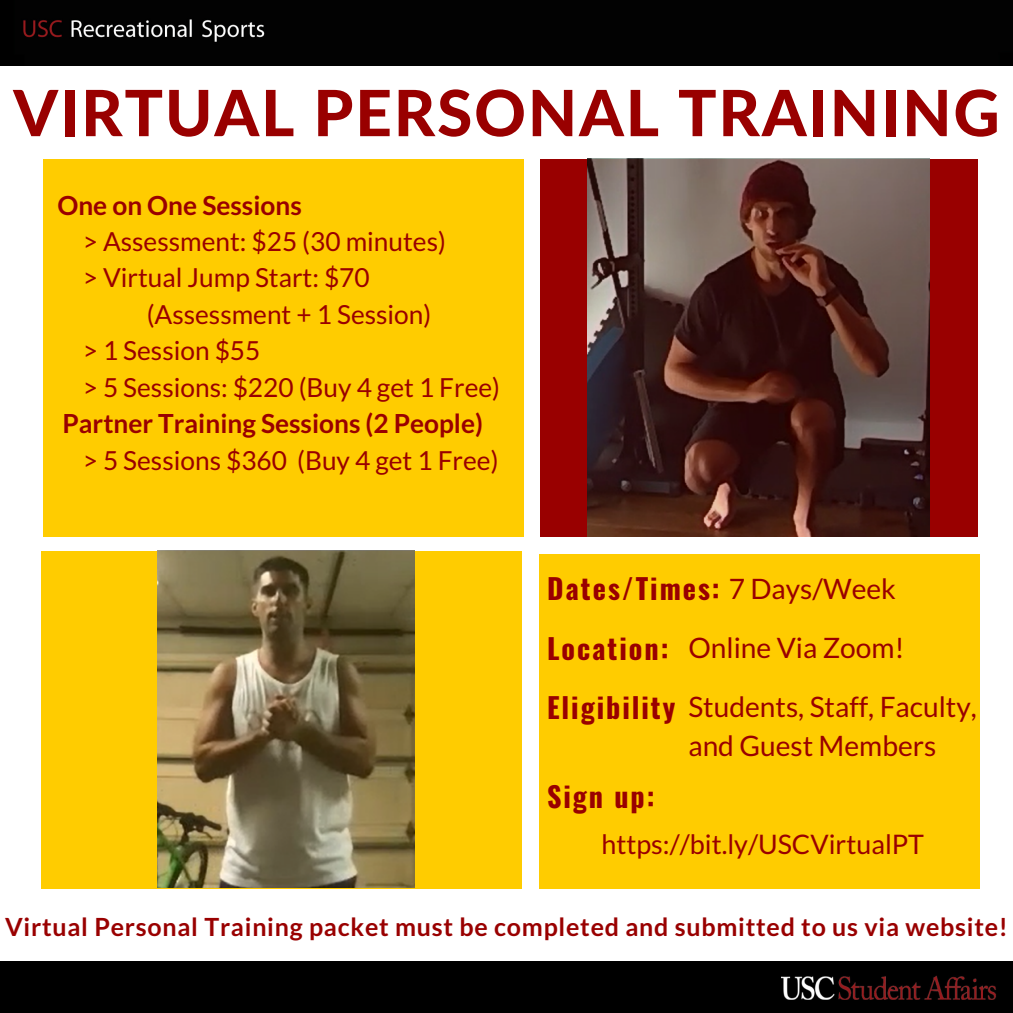
<style>
.page{position:relative;width:1013px;height:1013px;background:#fff}
.page>*{position:absolute;margin:0;border:0;box-sizing:border-box;transform-origin:0 0}
.t1{font:800 63.75px "Lato Latin";letter-spacing:.03em;color:#900}
.t2{font:28.12px/58.8px "Lato";color:#900}
.t3{font:700 28.12px/59.1px "Oswald";letter-spacing:.07em;color:#900}
.t4{font:26.88px "Lato";color:#900}
.t5{font:26.25px/36.4px "Lato";color:#900}
.t6{font:700 26.25px "Lato";color:#900}
.t7{font:700 25px "Lato";letter-spacing:.03em;color:#900}
</style>
<div class="page">
<div style="left:0;top:961px;width:1012px;height:51px;background:#000"></div>
<div style="left:0;top:0;width:1012px;height:65px;background:#020202"></div>
<div style="left:41px;top:551px;width:480px;height:337px;background:#fc0"></div>
<div style="left:43px;top:159px;width:480px;height:378px;background:#fc0"></div>
<div style="left:540px;top:159px;width:437px;height:378px;background:#900"></div>
<div style="left:539px;top:554px;width:440px;height:334px;background:#fc0"></div>
<img style="left:587px;top:159px;width:342px;height:377px">
<img style="left:157px;top:551px;width:258px;height:336px">
<h1 class="t1" style="left:13px;top:85px;width:987px">VIRTUAL PERSONAL TRAINING</h1>
<p class="t6" style="left:57px;top:189px;width:246px">One on One Sessions</p>
<p class="t5" style="left:83px;top:223px;width:365px">&gt; Assessment: $25 (30 minutes) &gt; Virtual Jump Start: $70</p>
<p class="t5" style="left:83px;top:295px;width:419px;text-indent:64px">(Assessment + 1 Session)<br>&gt; 1 Session $55<br>&gt; 5 Sessions: $220 (Buy 4 get 1 Free)</p>
<p class="t6" style="left:62px;top:407px;width:422px">Partner Training Sessions (2 People)</p>
<p class="t5" style="left:83px;top:441px;width:417px">&gt; 5 Sessions $360 (Buy 4 get 1 Free)</p>
<p class="t3" style="left:547px;top:558px;width:174px">Dates/Times:<br>Location:<br>Eligibility</p>
<p class="t2" style="left:728px;top:558px;width:169px">7 Days/Week</p>
<p class="t2" style="left:688px;top:617px;width:290px">Online Via Zoom!<br>Students, Staff, Faculty,</p>
<p class="t2" style="left:688px;top:716px;width:249px">and Guest Members</p>
<p class="t3" style="left:547px;top:765px;width:109px">Sign up:</p>
<p class="t4" style="left:601px;top:827px;width:324px">https://bit.ly/USCVirtualPT</p>
<p class="t7" style="left:5px;top:911px;width:1004px">Virtual Personal Training packet must be completed and submitted to us via website!</p>
</div>
